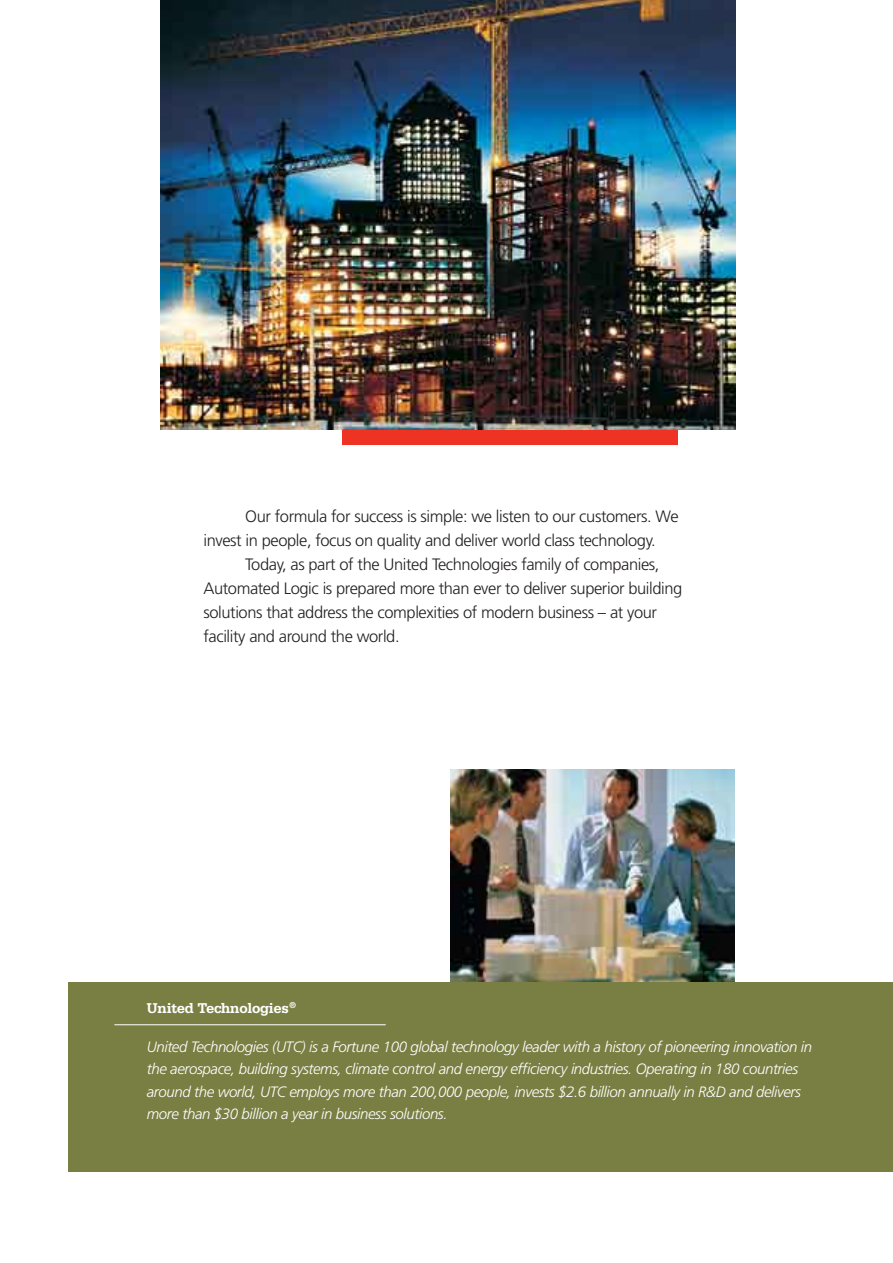
<style>
.page{position:relative;width:893px;height:1263px;background:#fff}
.page>*{position:absolute;margin:0;border:0;box-sizing:border-box;transform-origin:0 0}
.t1{font:300 16.5px "Frutiger LT Std";letter-spacing:-.025em;color:#231f20}
.t2{font:italic 300 15px/22.5px "Frutiger LT Std";letter-spacing:-.025em;color:#fff}
.t3{font:700 15px "Serifa Std";letter-spacing:-.025em;color:#fff}
</style>
<div class="page">
<div style="left:342px;top:351px;width:335px;height:94px;background:#ee3224"></div>
<img style="left:451px;top:769px;width:283px;height:213px">
<img style="left:161px;top:0;width:575px;height:429px">
<div style="left:68px;top:982px;width:825px;height:189px;background:#797f43"></div>
<hr style="left:114px;top:1024px;width:272px;height:1px;background:#fff">
<p class="t1" style="left:245px;top:507px;width:435px">Our formula for success is simple: we listen to our customers. We</p>
<p class="t1" style="left:203px;top:531px;width:454px">invest in people, focus on quality and deliver world class technology.</p>
<p class="t1" style="left:245px;top:555px;width:416px">Today, as part of the United Technologies family of companies,</p>
<p class="t1" style="left:203px;top:579px;width:480px">Automated Logic is prepared more than ever to deliver superior building</p>
<p class="t1" style="left:203px;top:603px;width:455px">solutions that address the complexities of modern business – at your</p>
<p class="t1" style="left:203px;top:627px;width:198px">facility and around the world.</p>
<p class="t3" style="left:147px;top:999px;width:151px">United Technologies<sup>®</sup></p>
<p class="t2" style="left:147px;top:1035px;width:667px">United Technologies (UTC) is a Fortune 100 global technology leader with a history of pioneering innovation in the aerospace, building systems, climate control and energy efficiency industries. Operating in 180 countries around the world, UTC employs more than 200,000 people, invests $2.6 billion annually in R&amp;D and delivers more than $30 billion a year in business solutions.</p>
</div>
